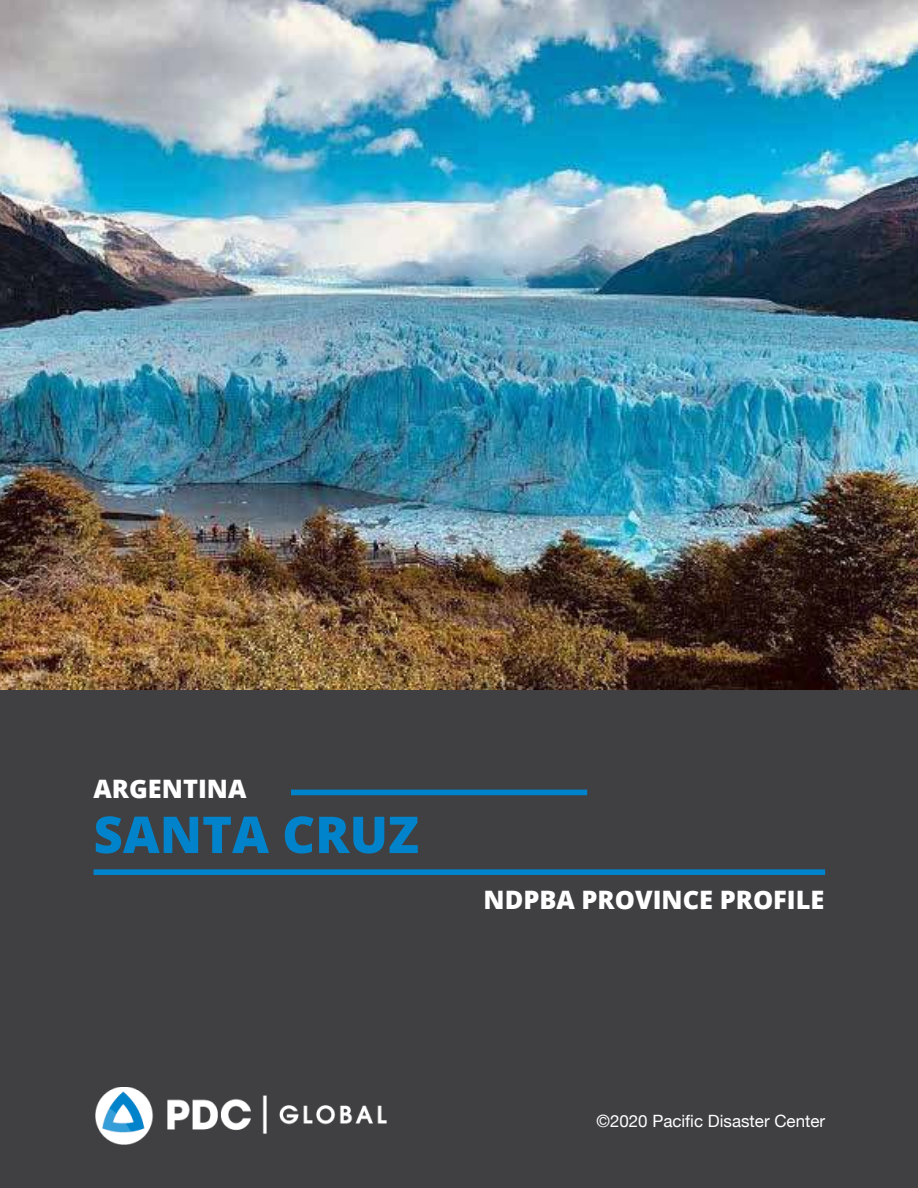
<style>
.page{position:relative;width:918px;height:1188px;background:#fff}
.page>*{position:absolute;margin:0;border:0;box-sizing:border-box;transform-origin:0 0}
.t1{font:800 50.85px "Open Sans";color:#0083ca}
.t2{font:800 25.35px "Open Sans";color:#fff}
.t3{font:16.95px "Helvetica Neue";color:#fff}
</style>
<div class="page">
<div style="left:0;top:690px;width:918px;height:498px;background:#404042"></div>
<div style="left:291px;top:790px;width:296px;height:5px;background:#0083ca"></div>
<div style="left:94px;top:869px;width:731px;height:6px;background:#0083ca"></div>
<img style="left:0;top:0;width:918px;height:690px">
<img style="left:96px;top:1087px;width:290px;height:57px">
<p class="t2" style="left:94px;top:778px;width:155px">ARGENTINA</p>
<h1 class="t1" style="left:94px;top:814px;width:327px">SANTA CRUZ</h1>
<p class="t2" style="left:484px;top:890px;width:342px">NDPBA PROVINCE PROFILE</p>
<p class="t3" style="left:596px;top:1109px;width:230px">©2020 Pacific Disaster Center</p>
</div>
